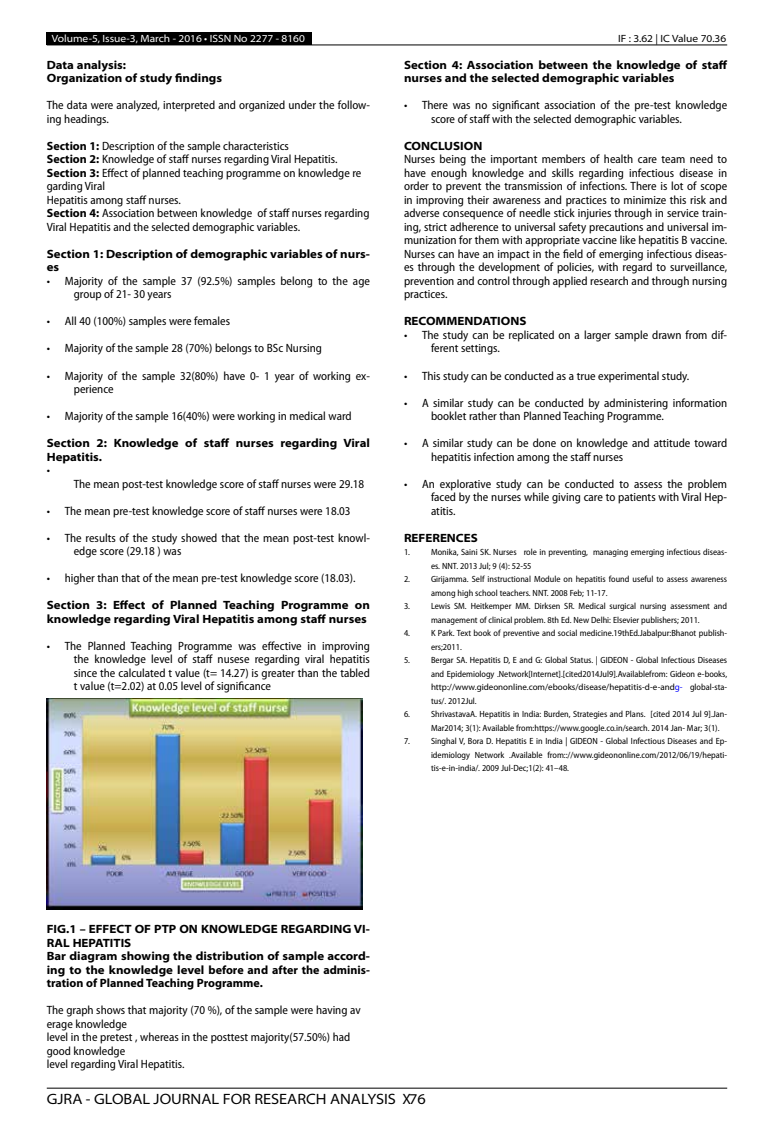
<style>
.page{position:relative;width:774px;height:1136px;background:#fff}
.page>*{position:absolute;margin:0;border:0;box-sizing:border-box;transform-origin:0 0}
.t1{font:semi-expanded 15px "Myriad Pro";color:#000}
.t2{font:semi-condensed 12px/13.5px "Myriad Pro";color:#000}
.t3{font:700 semi-expanded 12px/13.5px "Myriad Pro";color:#000}
.t4{font:semi-expanded 10.5px "Myriad Pro";color:#fff}
.t5{font:semi-expanded 10.5px "Myriad Pro";color:#000}
.t6{font:semi-condensed 9px/13.5px "Myriad Pro";color:#000}
.s1{font-weight:700;font-stretch:normal}
.s2{font-stretch:normal}
.s3{font-stretch:normal;color:#00f}
</style>
<div class="page">
<hr style="left:47px;top:1087px;width:680px;height:1px;background:#000">
<div style="left:47px;top:32px;width:265px;height:13px;background:#000"></div>
<hr style="left:47px;top:45px;width:680px;height:1px;background:#000">
<img style="left:47px;top:698px;width:315px;height:211px">
<p class="t4" style="left:52px;top:32px;width:255px">Volume-5, Issue-3, March - 2016 • ISSN No 2277 - 8160</p>
<p class="t5" style="left:618px;top:32px;width:110px">IF : 3.62 | IC Value 70.36</p>
<p class="t3" style="left:47px;top:58px;width:177px">Data analysis:<br>Organization of study findings</p>
<p class="t2" style="left:47px;top:99px;width:325px">The data were analyzed, interpreted and organized under the follow&shy;ing headings.</p>
<p class="t2" style="left:47px;top:139px;width:324px"><span class="s1">Section 1:</span> Description of the sample characteristics<br><span class="s1">Section 2:</span> Knowledge of staff nurses regarding Viral Hepatitis.<br><span class="s1">Section 3:</span> Effect of planned teaching programme on knowledge re garding Viral<br>Hepatitis among staff nurses.<br><span class="s1">Section 4:</span> Association between knowledge of staff nurses regarding Viral Hepatitis and the selected demographic variables.</p>
<p class="t3" style="left:47px;top:247px;width:325px">Section 1: Description of demographic variables of nurs&shy;es</p>
<p class="t2" style="left:74px;top:274px;width:298px;text-indent:-27px">• Majority of the sample 37 (92.5%) samples belong to the age group of 21- 30 years</p>
<p class="t2" style="left:47px;top:315px;width:185px">• All 40 (100%) samples were females</p>
<p class="t2" style="left:47px;top:342px;width:277px">• Majority of the sample 28 (70%) belongs to BSc Nursing</p>
<p class="t2" style="left:74px;top:369px;width:298px;text-indent:-27px">• Majority of the sample 32(80%) have 0- 1 year of working ex&shy;perience</p>
<p class="t2" style="left:47px;top:409px;width:306px">• Majority of the sample 16(40%) were working in medical ward</p>
<p class="t3" style="left:47px;top:436px;width:325px">Section 2: Knowledge of staff nurses regarding Viral<br>Hepatitis.</p>
<p class="t2" style="left:47px;top:463px;width:5px">•</p>
<p class="t2" style="left:74px;top:477px;width:292px">The mean post-test knowledge score of staff nurses were 29.18</p>
<p class="t2" style="left:47px;top:504px;width:305px">• The mean pre-test knowledge score of staff nurses were 18.03</p>
<p class="t2" style="left:74px;top:531px;width:298px;text-indent:-27px">• The results of the study showed that the mean post-test knowl&shy;edge score (29.18 ) was</p>
<p class="t2" style="left:47px;top:571px;width:310px">• higher than that of the mean pre-test knowledge score (18.03).</p>
<p class="t3" style="left:47px;top:598px;width:325px">Section 3: Effect of Planned Teaching Programme on knowledge regarding Viral Hepatitis among staff nurses</p>
<p class="t2" style="left:74px;top:639px;width:298px;text-align:justify;text-indent:-27px">• The Planned Teaching Programme was effective in improving the knowledge level of staff nusese regarding viral hepatitis since the calculated t value (t= 14.27) is greater than the tabled t value (t=2.02) at 0.05 level of significance</p>
<p class="t3" style="left:404px;top:58px;width:325px">Section 4: Association between the knowledge of staff nurses and the selected demographic variables</p>
<p class="t2" style="left:431px;top:99px;width:298px;text-indent:-27px">• There was no significant association of the pre-test knowledge score of staff with the selected demographic variables.</p>
<p class="t3" style="left:404px;top:139px;width:80px">CONCLUSION</p>
<p class="t2" style="left:404px;top:153px;width:325px;text-align:justify">Nurses being the important members of health care team need to have enough knowledge and skills regarding infectious disease in order to prevent the transmission of infections. There is lot of scope in improving their awareness and practices to minimize this risk and adverse consequence of needle stick injuries through in service train&shy;ing, strict adherence to universal safety precautions and universal im&shy;munization for them with appropriate vaccine like hepatitis B vaccine.<br>Nurses can have an impact in the field of emerging infectious diseas&shy;es through the development of policies, with regard to surveillance, prevention and control through applied research and through nursing practices.</p>
<p class="t3" style="left:404px;top:315px;width:124px">RECOMMENDATIONS</p>
<p class="t2" style="left:431px;top:328px;width:298px;text-indent:-27px">• The study can be replicated on a larger sample drawn from dif&shy;ferent settings.</p>
<p class="t2" style="left:404px;top:369px;width:287px">• This study can be conducted as a true experimental study.</p>
<p class="t2" style="left:431px;top:396px;width:298px;text-indent:-27px">• A similar study can be conducted by administering information booklet rather than Planned Teaching Programme.</p>
<p class="t2" style="left:431px;top:436px;width:298px;text-indent:-27px">• A similar study can be done on knowledge and attitude toward hepatitis infection among the staff nurses</p>
<p class="t2" style="left:431px;top:477px;width:298px;text-align:justify;text-indent:-27px">• An explorative study can be conducted to assess the problem faced by the nurses while giving care to patients with Viral Hep&shy;atitis.</p>
<p class="t3" style="left:404px;top:531px;width:75px">REFERENCES</p>
<p class="t6" style="left:431px;top:545px;width:298px;text-indent:-27px">1. Monika, Saini SK. Nurses‟ role in preventing, managing emerging infectious diseas&shy;es. NNT. 2013 Jul; 9 (4): 52-55</p>
<p class="t6" style="left:431px;top:572px;width:298px;text-indent:-27px">2. Girijamma. Self instructional Module on hepatitis found useful to assess awareness among high school teachers. NNT. 2008 Feb; 11-17.</p>
<p class="t6" style="left:404px;top:599px;width:325px;text-align:center">3. Lewis SM. Heitkemper MM. Dirksen SR. Medical surgical nursing assessment and management of clinical problem. 8th Ed. New Delhi: Elsevier publishers; 2011.</p>
<p class="t6" style="left:431px;top:626px;width:298px;text-indent:-27px">4. K Park. Text book of preventive and social medicine.19thEd.Jabalpur:Bhanot publish&shy;ers;2011.</p>
<p class="t6" style="left:431px;top:653px;width:298px;text-align:justify;text-indent:-27px">5. Bergar SA. Hepatitis D, E and G: Global Status. | GIDEON - Global Infectious Diseases and Epidemiology .Network[Internet].[cited2014Jul9].Availablefrom: Gideon e-books, <span class="s2">http://www.gideononline.com/ebooks/disease/hepatitis-d-e-and</span><span class="s3">g-</span> global-sta&shy;tus/. 2012Jul.</p>
<p class="t6" style="left:431px;top:707px;width:298px;text-indent:-27px">6. ShrivastavaA. Hepatitis in India: Burden, Strategies and Plans. [cited 2014 Jul 9].Jan-<br>Mar2014; 3(1): Available from:https://www.google.co.in/search. 2014 Jan- Mar; 3(1).</p>
<p class="t6" style="left:431px;top:734px;width:298px;text-align:justify;text-indent:-27px">7. Singhal V, Bora D. Hepatitis E in India | GIDEON - Global Infectious Diseases and Ep&shy;idemiology Network .Available from:://www.gideononline.com/2012/06/19/hepati&shy;tis-e-in-india/. 2009 Jul-Dec;1(2): 41–48.</p>
<p class="t3" style="left:47px;top:922px;width:325px">FIG.1 – EFFECT OF PTP ON KNOWLEDGE REGARDING VI-RAL HEPATITIS<br>Bar diagram showing the distribution of sample accord&shy;ing to the knowledge level <span class="s2">before and after the adminis&shy;tration of Planned Teaching Programme.</span></p>
<p class="t2" style="left:47px;top:1003px;width:315px">The graph shows that majority (70 %), of the sample were having av erage knowledge<br>level in the pretest , whereas in the posttest majority(57.50%) had good knowledge<br>level regarding Viral Hepatitis.</p>
<p class="t1" style="left:47px;top:1090px;width:380px">GJRA - GLOBAL JOURNAL FOR RESEARCH ANALYSIS <span class="s2">X</span> 76</p>
</div>
